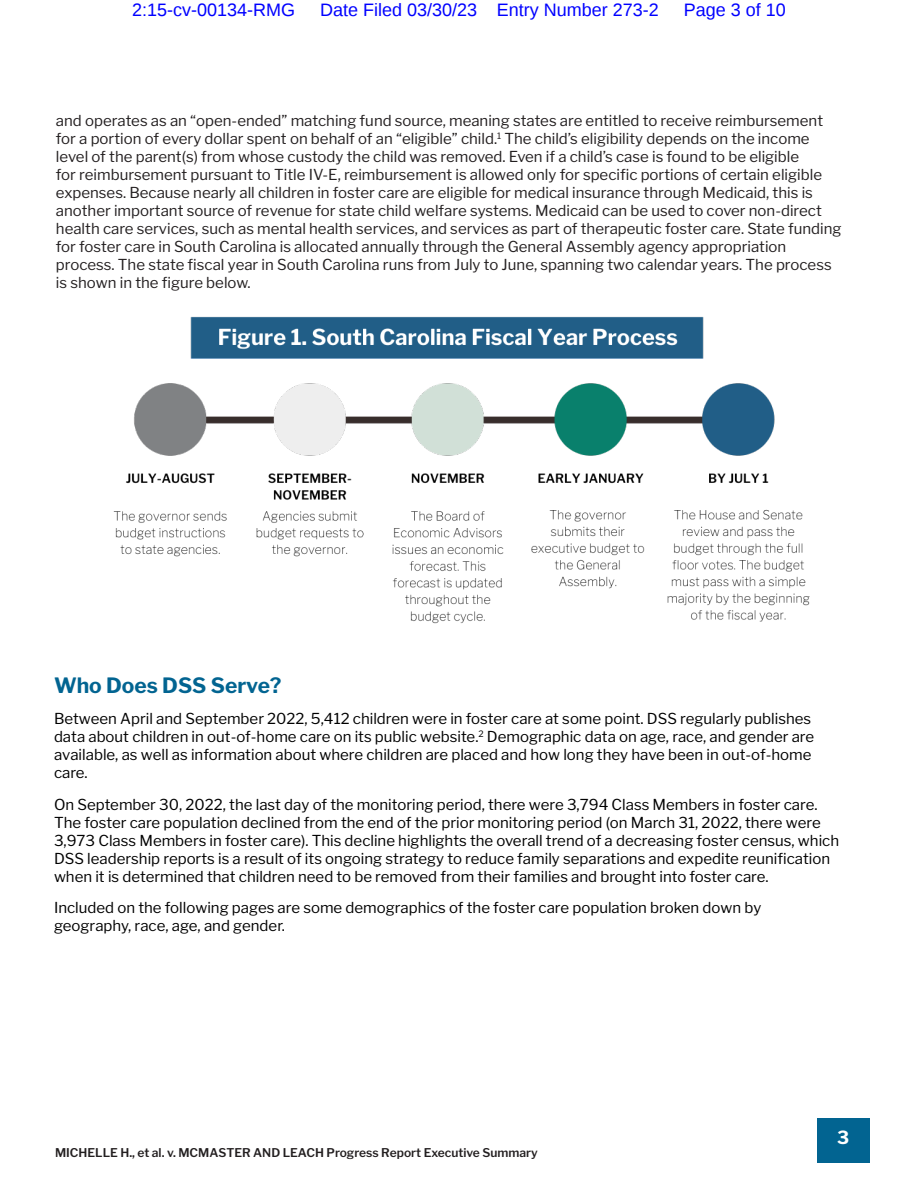
<style>
.page{position:relative;width:918px;height:1188px;background:#fff}
.page>*{position:absolute;margin:0;border:0;box-sizing:border-box;transform-origin:0 0}
.t1{font:700 21px "Libre Franklin";color:#026491}
.t2{font:18px "Liberation Sans";color:#00f}
.t3{font:700 18px "Libre Franklin";color:#fff}
.t4{font:15px/18px "Libre Franklin";color:#231f20}
.t5{font:15px/18px "Libre Franklin";color:#000}
.t6{font:600 12px "Libre Franklin";color:#231f20}
</style>
<div class="page">
<div style="left:817px;top:1118px;width:53px;height:45px;background:#026491"></div>
<img style="left:113px;top:316px;width:697px;height:308px">
<p class="t2" style="left:132px;top:3px;width:165px">2:15-cv-00134-RMG</p>
<p class="t2" style="left:320px;top:3px;width:340px">Date Filed 03/30/23 Entry Number 273-2</p>
<p class="t2" style="left:684px;top:3px;width:103px">Page 3 of 10</p>
<p class="t4" style="left:56px;top:111px;width:787px">and operates as an “open-ended” matching fund source, meaning states are entitled to receive reimbursement for a portion of every dollar spent on behalf of an “eligible” child.<sup>1</sup> The child’s eligibility depends on the income level of the parent(s) from whose custody the child was removed. Even if a child’s case is found to be eligible<br>for reimbursement pursuant to Title IV-E, reimbursement is allowed only for specific portions of certain eligible expenses. Because nearly all children in foster care are eligible for medical insurance through Medicaid, this is another important source of revenue for state child welfare systems. Medicaid can be used to cover non-direct health care services, such as mental health services, and services as part of therapeutic foster care. State funding for foster care in South Carolina is allocated annually through the General Assembly agency appropriation process. The state fiscal year in South Carolina runs from July to June, spanning two calendar years. The process is shown in the figure below.</p>
<p class="t1" style="left:54px;top:672px;width:229px">Who Does DSS Serve?</p>
<p class="t5" style="left:54px;top:710px;width:762px">Between April and September 2022, 5,412 children were in foster care at some point. DSS regularly publishes data about children in out-of-home care on its public website.<sup>2</sup> Demographic data on age, race, and gender are available, as well as information about where children are placed and how long they have been in out-of-home care.</p>
<p class="t5" style="left:54px;top:795px;width:787px">On September 30, 2022, the last day of the monitoring period, there were 3,794 Class Members in foster care.<br>The foster care population declined from the end of the prior monitoring period (on March 31, 2022, there were 3,973 Class Members in foster care). This decline highlights the overall trend of a decreasing foster census, which DSS leadership reports is a result of its ongoing strategy to reduce family separations and expedite reunification when it is determined that children need to be removed from their families and brought into foster care.</p>
<p class="t5" style="left:54px;top:899px;width:709px">Included on the following pages are some demographics of the foster care population broken down by geography, race, age, and gender.</p>
<p class="t6" style="left:55px;top:1145px;width:484px">MICHELLE H., et al. v. MCMASTER AND LEACH Progress Report Executive Summary</p>
<p class="t3" style="left:837px;top:1126px;width:14px">3</p>
</div>
